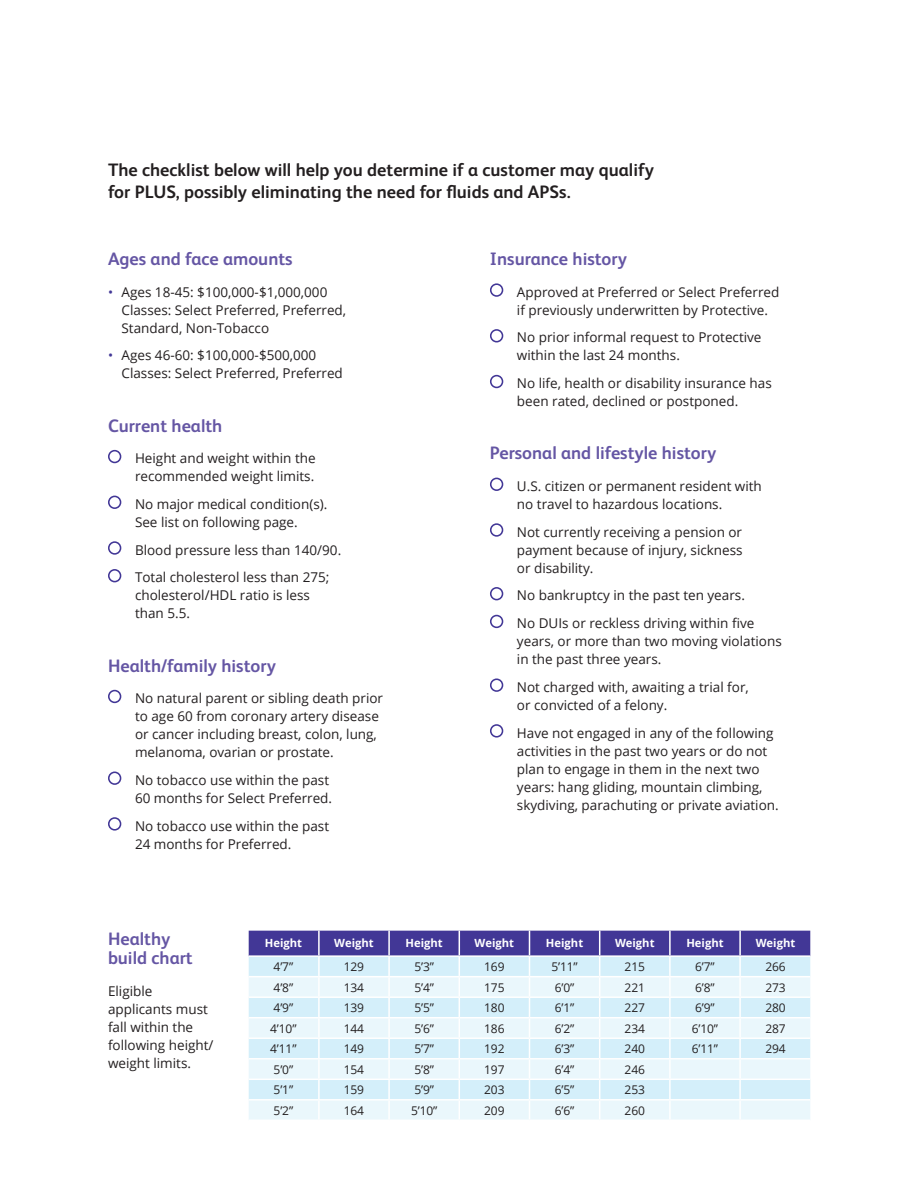
<style>
.page{position:relative;width:918px;height:1188px;background:#fff}
.page>*{position:absolute;margin:0;border:0;box-sizing:border-box;transform-origin:0 0}
.Section_Subhead{font:700 18px/19.5px "FS Albert Pro";color:#6556a4}
.Section_Intro_subhea{font:700 18px/22.5px "FS Albert Pro";color:#231f20}
.Body_Copy{font:13.5px/18px "Open Sans";color:#231f20}
.Chart_Graphic_Copy{font:12px "Open Sans";letter-spacing:-.01em;color:#231f20}
.Axis_Labels{font:700 11.25px "Open Sans";color:#fff}
.s1{color:#423796}
</style>
<div class="page">
<div style="left:108px;top:450px;width:13px;height:13px;border:2px solid #423796;border-radius:50%"></div>
<div style="left:108px;top:496px;width:13px;height:13px;border:2px solid #423796;border-radius:50%"></div>
<div style="left:108px;top:541px;width:13px;height:14px;border:2px solid #423796;border-radius:50%"></div>
<div style="left:108px;top:569px;width:13px;height:13px;border:2px solid #423796;border-radius:50%"></div>
<div style="left:108px;top:690px;width:13px;height:13px;border:2px solid #423796;border-radius:50%"></div>
<div style="left:108px;top:772px;width:13px;height:13px;border:2px solid #423796;border-radius:50%"></div>
<div style="left:108px;top:817px;width:13px;height:14px;border:2px solid #423796;border-radius:50%"></div>
<div style="left:490px;top:283px;width:13px;height:14px;border:2px solid #423796;border-radius:50%"></div>
<div style="left:490px;top:329px;width:13px;height:13px;border:2px solid #423796;border-radius:50%"></div>
<div style="left:490px;top:375px;width:13px;height:13px;border:2px solid #423796;border-radius:50%"></div>
<div style="left:490px;top:478px;width:13px;height:13px;border:2px solid #423796;border-radius:50%"></div>
<div style="left:490px;top:523px;width:13px;height:14px;border:2px solid #423796;border-radius:50%"></div>
<div style="left:490px;top:587px;width:13px;height:13px;border:2px solid #423796;border-radius:50%"></div>
<div style="left:490px;top:615px;width:13px;height:13px;border:2px solid #423796;border-radius:50%"></div>
<div style="left:490px;top:678px;width:13px;height:14px;border:2px solid #423796;border-radius:50%"></div>
<div style="left:490px;top:724px;width:13px;height:14px;border:2px solid #423796;border-radius:50%"></div>
<svg style="left:249px;top:931px;width:561px;height:189px;background:#cddcee"></svg>
<p class="Section_Intro_subhea" style="left:108px;top:158px;width:548px">The checklist below will help you determine if a customer may qualify for PLUS, possibly eliminating the need for fluids and APSs.</p>
<p class="Section_Subhead" style="left:108px;top:248px;width:186px">Ages and face amounts</p>
<p class="Body_Copy" style="left:122px;top:283px;width:226px;text-indent:-14px"><span class="s1">•</span> Ages 18-45: $100,000-$1,000,000<br>Classes: Select Preferred, Preferred,<br>Standard, Non-Tobacco</p>
<p class="Body_Copy" style="left:122px;top:346px;width:223px;text-indent:-14px"><span class="s1">•</span> Ages 46-60: $100,000-$500,000<br>Classes: Select Preferred, Preferred</p>
<p class="Section_Subhead" style="left:108px;top:415px;width:116px">Current health</p>
<p class="Body_Copy" style="left:135px;top:449px;width:182px">Height and weight within the recommended weight limits.</p>
<p class="Body_Copy" style="left:135px;top:495px;width:194px">No major medical condition(s).<br>See list on following page.</p>
<p class="Body_Copy" style="left:135px;top:540px;width:208px">Blood pressure less than 140/90.</p>
<p class="Body_Copy" style="left:135px;top:568px;width:196px">Total cholesterol less than 275; cholesterol/HDL ratio is less than 5.5.</p>
<p class="Section_Subhead" style="left:108px;top:655px;width:169px">Health/family history</p>
<p class="Body_Copy" style="left:135px;top:689px;width:250px">No natural parent or sibling death prior to age 60 from coronary artery disease or cancer including breast, colon, lung, melanoma, ovarian or prostate.</p>
<p class="Body_Copy" style="left:135px;top:771px;width:199px">No tobacco use within the past<br>60 months for Select Preferred.</p>
<p class="Body_Copy" style="left:135px;top:816px;width:196px">No tobacco use within the past<br>24 months for Preferred.</p>
<p class="Section_Subhead" style="left:490px;top:248px;width:139px">Insurance history</p>
<p class="Body_Copy" style="left:517px;top:283px;width:264px">Approved at Preferred or Select Preferred if previously underwritten by Protective.</p>
<p class="Body_Copy" style="left:517px;top:328px;width:246px">No prior informal request to Protective within the last 24 months.</p>
<p class="Body_Copy" style="left:517px;top:374px;width:256px">No life, health or disability insurance has been rated, declined or postponed.</p>
<p class="Section_Subhead" style="left:490px;top:443px;width:228px">Personal and lifestyle history</p>
<p class="Body_Copy" style="left:517px;top:477px;width:246px">U.S. citizen or permanent resident with no travel to hazardous locations.</p>
<p class="Body_Copy" style="left:517px;top:522px;width:227px;text-align:justify">Not currently receiving a pension or payment because of injury, sickness or disability.</p>
<p class="Body_Copy" style="left:517px;top:586px;width:229px">No bankruptcy in the past ten years.</p>
<p class="Body_Copy" style="left:517px;top:614px;width:266px">No DUIs or reckless driving within five years, or more than two moving violations in the past three years.</p>
<p class="Body_Copy" style="left:517px;top:678px;width:233px">Not charged with, awaiting a trial for, or convicted of a felony.</p>
<p class="Body_Copy" style="left:517px;top:723px;width:263px">Have not engaged in any of the following activities in the past two years or do not plan to engage in them in the next two years: hang gliding, mountain climbing, skydiving, parachuting or private aviation.</p>
<p class="Section_Subhead" style="left:108px;top:928px;width:86px">Healthy build chart</p>
<p class="Body_Copy" style="left:108px;top:981px;width:107px">Eligible applicants must fall within the following height/ weight limits.</p>
<p class="Axis_Labels" style="left:265px;top:935px;width:39px">Height</p>
<p class="Axis_Labels" style="left:334px;top:935px;width:41px">Weight</p>
<p class="Axis_Labels" style="left:406px;top:935px;width:39px">Height</p>
<p class="Axis_Labels" style="left:475px;top:935px;width:41px">Weight</p>
<p class="Axis_Labels" style="left:546px;top:935px;width:39px">Height</p>
<p class="Axis_Labels" style="left:615px;top:935px;width:41px">Weight</p>
<p class="Axis_Labels" style="left:686px;top:935px;width:39px">Height</p>
<p class="Axis_Labels" style="left:756px;top:935px;width:41px">Weight</p>
<p class="Chart_Graphic_Copy" style="left:274px;top:958px;width:21px">4’7”</p>
<p class="Chart_Graphic_Copy" style="left:344px;top:958px;width:22px">129</p>
<p class="Chart_Graphic_Copy" style="left:414px;top:958px;width:21px">5’3”</p>
<p class="Chart_Graphic_Copy" style="left:484px;top:958px;width:22px">169</p>
<p class="Chart_Graphic_Copy" style="left:551px;top:958px;width:28px">5’11”</p>
<p class="Chart_Graphic_Copy" style="left:625px;top:958px;width:22px">215</p>
<p class="Chart_Graphic_Copy" style="left:695px;top:958px;width:21px">6’7”</p>
<p class="Chart_Graphic_Copy" style="left:765px;top:958px;width:22px">266</p>
<p class="Chart_Graphic_Copy" style="left:274px;top:979px;width:21px">4’8”</p>
<p class="Chart_Graphic_Copy" style="left:344px;top:979px;width:22px">134</p>
<p class="Chart_Graphic_Copy" style="left:414px;top:979px;width:21px">5’4”</p>
<p class="Chart_Graphic_Copy" style="left:484px;top:979px;width:22px">175</p>
<p class="Chart_Graphic_Copy" style="left:555px;top:979px;width:21px">6’0”</p>
<p class="Chart_Graphic_Copy" style="left:625px;top:979px;width:22px">221</p>
<p class="Chart_Graphic_Copy" style="left:695px;top:979px;width:21px">6’8”</p>
<p class="Chart_Graphic_Copy" style="left:765px;top:979px;width:22px">273</p>
<p class="Chart_Graphic_Copy" style="left:274px;top:999px;width:21px">4’9”</p>
<p class="Chart_Graphic_Copy" style="left:344px;top:999px;width:22px">139</p>
<p class="Chart_Graphic_Copy" style="left:414px;top:999px;width:21px">5’5”</p>
<p class="Chart_Graphic_Copy" style="left:484px;top:999px;width:22px">180</p>
<p class="Chart_Graphic_Copy" style="left:555px;top:999px;width:21px">6’1”</p>
<p class="Chart_Graphic_Copy" style="left:625px;top:999px;width:22px">227</p>
<p class="Chart_Graphic_Copy" style="left:695px;top:999px;width:21px">6’9”</p>
<p class="Chart_Graphic_Copy" style="left:765px;top:999px;width:22px">280</p>
<p class="Chart_Graphic_Copy" style="left:270px;top:1020px;width:28px">4’10”</p>
<p class="Chart_Graphic_Copy" style="left:344px;top:1020px;width:22px">144</p>
<p class="Chart_Graphic_Copy" style="left:414px;top:1020px;width:21px">5’6”</p>
<p class="Chart_Graphic_Copy" style="left:484px;top:1020px;width:22px">186</p>
<p class="Chart_Graphic_Copy" style="left:555px;top:1020px;width:21px">6’2”</p>
<p class="Chart_Graphic_Copy" style="left:625px;top:1020px;width:22px">234</p>
<p class="Chart_Graphic_Copy" style="left:692px;top:1020px;width:28px">6’10”</p>
<p class="Chart_Graphic_Copy" style="left:765px;top:1020px;width:22px">287</p>
<p class="Chart_Graphic_Copy" style="left:270px;top:1041px;width:28px">4’11”</p>
<p class="Chart_Graphic_Copy" style="left:344px;top:1041px;width:22px">149</p>
<p class="Chart_Graphic_Copy" style="left:414px;top:1041px;width:21px">5’7”</p>
<p class="Chart_Graphic_Copy" style="left:484px;top:1041px;width:22px">192</p>
<p class="Chart_Graphic_Copy" style="left:555px;top:1041px;width:21px">6’3”</p>
<p class="Chart_Graphic_Copy" style="left:625px;top:1041px;width:22px">240</p>
<p class="Chart_Graphic_Copy" style="left:692px;top:1041px;width:28px">6’11”</p>
<p class="Chart_Graphic_Copy" style="left:765px;top:1041px;width:22px">294</p>
<p class="Chart_Graphic_Copy" style="left:274px;top:1061px;width:21px">5’0”</p>
<p class="Chart_Graphic_Copy" style="left:344px;top:1061px;width:22px">154</p>
<p class="Chart_Graphic_Copy" style="left:414px;top:1061px;width:21px">5’8”</p>
<p class="Chart_Graphic_Copy" style="left:484px;top:1061px;width:22px">197</p>
<p class="Chart_Graphic_Copy" style="left:555px;top:1061px;width:21px">6’4”</p>
<p class="Chart_Graphic_Copy" style="left:625px;top:1061px;width:22px">246</p>
<p class="Chart_Graphic_Copy" style="left:274px;top:1082px;width:21px">5’1”</p>
<p class="Chart_Graphic_Copy" style="left:344px;top:1082px;width:22px">159</p>
<p class="Chart_Graphic_Copy" style="left:414px;top:1082px;width:21px">5’9”</p>
<p class="Chart_Graphic_Copy" style="left:484px;top:1082px;width:22px">203</p>
<p class="Chart_Graphic_Copy" style="left:555px;top:1082px;width:21px">6’5”</p>
<p class="Chart_Graphic_Copy" style="left:625px;top:1082px;width:22px">253</p>
<p class="Chart_Graphic_Copy" style="left:274px;top:1102px;width:21px">5’2”</p>
<p class="Chart_Graphic_Copy" style="left:344px;top:1102px;width:22px">164</p>
<p class="Chart_Graphic_Copy" style="left:411px;top:1102px;width:28px">5’10”</p>
<p class="Chart_Graphic_Copy" style="left:484px;top:1102px;width:22px">209</p>
<p class="Chart_Graphic_Copy" style="left:555px;top:1102px;width:21px">6’6”</p>
<p class="Chart_Graphic_Copy" style="left:625px;top:1102px;width:22px">260</p>
</div>
